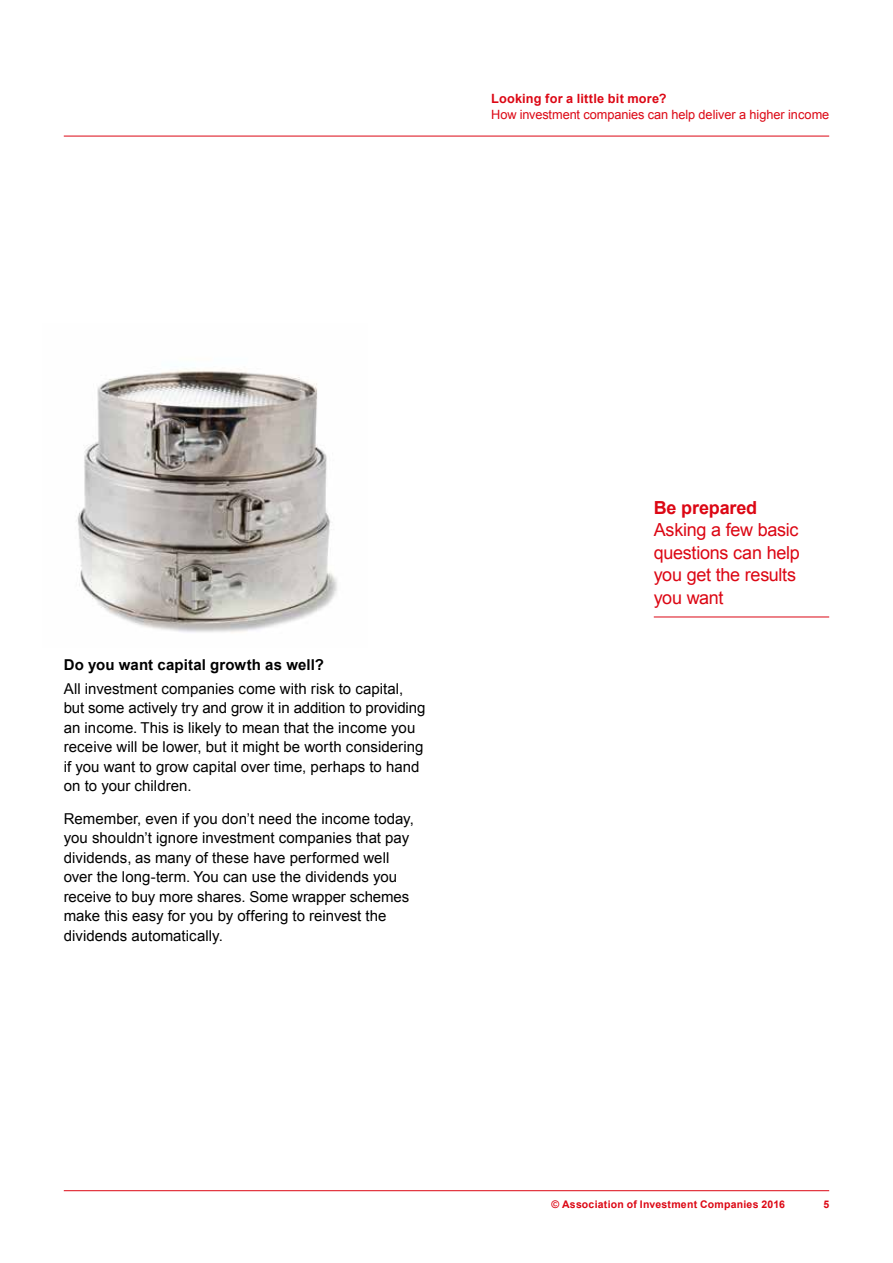
<style>
.page{position:relative;width:893px;height:1263px;background:#fff}
.page>*{position:absolute;margin:0;border:0;box-sizing:border-box;transform-origin:0 0}
.t1{font:18px/22.5px "Arial";letter-spacing:-.015em;color:#dc0714}
.t2{font:700 18px "Arial";letter-spacing:-.01em;color:#dc0714}
.t3{font:15px/19.5px "Arial";color:#000}
.t4{font:700 15px "Arial";letter-spacing:.01em;color:#000}
.t5{font:12.75px "Arial";letter-spacing:-.005em;color:#dc0714}
.t6{font:700 12.75px "Arial";letter-spacing:.015em;color:#dc0714}
.t7{font:700 10.5px "Arial";letter-spacing:.02em;color:#dc0714}
</style>
<div class="page">
<hr style="left:64px;top:136px;width:765px;height:1px;background:#dc0714">
<hr style="left:64px;top:1190px;width:765px;height:1px;background:#dc0714">
<hr style="left:654px;top:617px;width:175px;height:1px;background:#dc0714">
<img style="left:76px;top:369px;width:261px;height:264px">
<p class="t6" style="left:491px;top:90px;width:177px">Looking for a little bit more?</p>
<p class="t5" style="left:491px;top:106px;width:340px">How investment companies can help deliver a higher income</p>
<p class="t4" style="left:64px;top:655px;width:262px">Do you want capital growth as well?</p>
<p class="t3" style="left:64px;top:679px;width:363px">All investment companies come with risk to capital, but some actively try and grow it in addition to providing an income. This is likely to mean that the income you receive will be lower, but it might be worth considering if you want to grow capital over time, perhaps to hand on to your children.</p>
<p class="t3" style="left:64px;top:809px;width:352px">Remember, even if you don’t need the income today, you shouldn’t ignore investment companies that pay dividends, as many of these have performed well over the long-term. You can use the dividends you receive to buy more shares. Some wrapper schemes make this easy for you by offering to reinvest the dividends automatically.</p>
<p class="t2" style="left:654px;top:495px;width:105px">Be prepared</p>
<p class="t1" style="left:654px;top:519px;width:148px">Asking a few basic questions can help you get the results you want</p>
<p class="t7" style="left:551px;top:1197px;width:235px">© Association of Investment Companies 2016</p>
<p class="t7" style="left:823px;top:1197px;width:7px">5</p>
</div>
